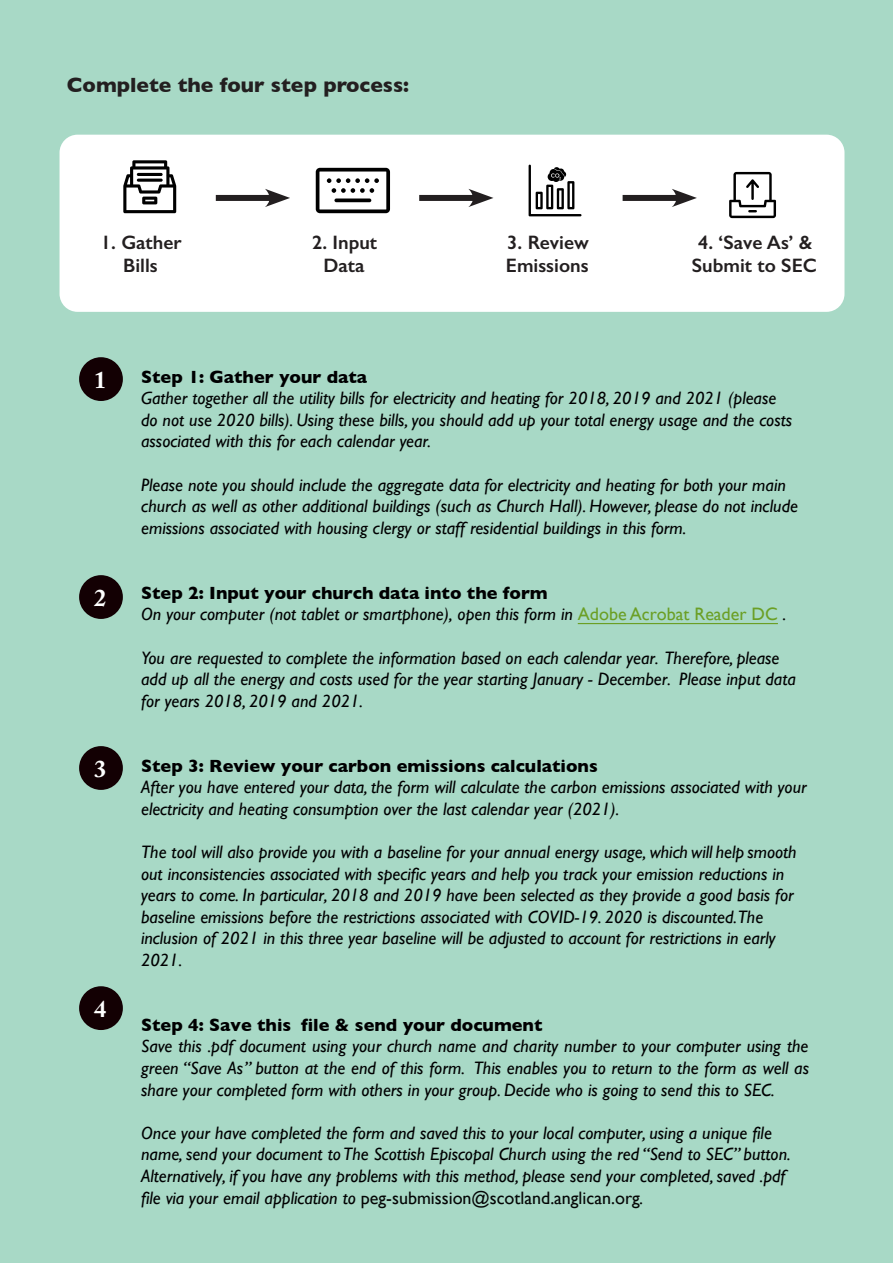
<style>
.page{position:relative;width:893px;height:1263px;background:#a8d9c6}
.page>*{position:absolute;margin:0;border:0;box-sizing:border-box;transform-origin:0 0}
.t1{font:700 24px "Adobe Caslon Pro";color:#fff}
.t2{font:700 21px "Gill Sans";color:#231f20}
.t3{font:600 19.5px/23.4px "Gill Sans";color:#231f20;text-align:center}
.t4{font:italic 18px/21.6px "Gill Sans";color:#000001}
.s1{font-weight:700;font-style:normal}
.s2{font-style:normal;color:#6b9f25}
.s3{font-style:normal;color:#040505}
</style>
<div class="page">
<div style="left:60px;top:135px;width:784px;height:177px;background:#fff;border-radius:18px"></div>
<svg style="left:123px;top:160px;width:53px;height:53px"></svg>
<svg style="left:316px;top:168px;width:74px;height:45px"></svg>
<svg style="left:529px;top:165px;width:52px;height:51px"></svg>
<svg style="left:729px;top:172px;width:47px;height:46px"></svg>
<div style="left:216px;top:195px;width:59px;height:6px;background:#231f20"></div>
<svg style="left:265px;top:189px;width:25px;height:18px"></svg>
<div style="left:419px;top:195px;width:60px;height:6px;background:#231f20"></div>
<svg style="left:468px;top:189px;width:25px;height:18px"></svg>
<div style="left:623px;top:195px;width:59px;height:6px;background:#231f20"></div>
<svg style="left:672px;top:189px;width:25px;height:18px"></svg>
<div style="left:79px;top:746px;width:44px;height:44px;background:#130003;border-radius:50%"></div>
<div style="left:79px;top:575px;width:44px;height:44px;background:#130003;border-radius:50%"></div>
<div style="left:79px;top:357px;width:44px;height:44px;background:#130003;border-radius:50%"></div>
<div style="left:79px;top:986px;width:44px;height:44px;background:#130003;border-radius:50%"></div>
<hr style="left:578px;top:623px;width:200px;height:1px;background:#6b9f25">
<p class="t2" style="left:67px;top:68px;width:344px">Complete the four step process:</p>
<p class="t3" style="left:101px;top:230px;width:82px">1. Gather</p>
<p class="t3" style="left:123px;top:254px;width:36px">Bills</p>
<p class="t3" style="left:312px;top:230px;width:67px">2. Input</p>
<p class="t3" style="left:323px;top:254px;width:43px">Data</p>
<p class="t3" style="left:507px;top:230px;width:83px">3. Review</p>
<p class="t3" style="left:506px;top:254px;width:84px">Emissions</p>
<p class="t3" style="left:692px;top:230px;width:127px">4. ‘Save As’ &amp;<br>Submit to SEC</p>
<p class="t1" style="left:94px;top:366px;width:13px">1</p>
<p class="t4" style="left:141px;top:366px;width:652px"><span class="s1">Step 1: Gather your data<br></span>Gather together all the utility bills for electricity and heating for 2018, 2019 and 2021 (please do not use 2020 bills). Using these bills, you should add up your total energy usage and the costs associated with this for each calendar year.</p>
<p class="t4" style="left:141px;top:474px;width:658px">Please note you should include the aggregate data for electricity and heating for both your main church as well as other additional buildings (such as Church Hall). However, please do not include emissions associated with housing clergy or staff residential buildings in this form.</p>
<p class="t1" style="left:94px;top:583px;width:13px">2</p>
<p class="t4" style="left:141px;top:582px;width:647px"><span class="s1">Step 2: Input your church data into the form<br></span>On your computer (not tablet or smartphone), open this form in <span class="s2">Adobe Acrobat Reader DC</span> .</p>
<p class="t4" style="left:141px;top:647px;width:656px">You are requested to complete the information based on each calendar year. Therefore, please add up all the energy and costs used for the year starting January - December. Please input data for years 2018, 2019 and 2021.</p>
<p class="t1" style="left:94px;top:754px;width:13px">3</p>
<p class="t4" style="left:141px;top:755px;width:667px"><span class="s1">Step 3: Review your carbon emissions calculations<br></span>After you have entered your data, the form will calculate the carbon emissions associated with your electricity and heating consumption over the last calendar year (2021).</p>
<p class="t4" style="left:141px;top:841px;width:657px">The tool will also provide you with a baseline for your annual energy usage, which will help smooth out inconsistencies associated with specific years and help you track your emission reductions in years to come. In particular, 2018 and 2019 have been selected as they provide a good basis for baseline emissions before the restrictions associated with COVID-19. 2020 is discounted. The inclusion of 2021 in this three year baseline will be adjusted to account for restrictions in early 2021.</p>
<p class="t1" style="left:94px;top:995px;width:13px">4</p>
<p class="t4" style="left:141px;top:1014px;width:669px"><span class="s1">Step 4: Save this file &amp; send your document<br></span>Save this .pdf document using your church name and charity number to your computer using the green “Save As” button at the end of this form. This enables you to return to the form as well as share your completed form with others in your group. Decide who is going to send this to SEC.</p>
<p class="t4" style="left:141px;top:1122px;width:651px">Once your have completed the form and saved this to your local computer, using a unique file name, send your document to The Scottish Episcopal Church using the red “Send to SEC” button.<br>Alternatively, if you have any problems with this method, please send your completed, saved .pdf file via your email application to <span class="s3">peg-submission@scotland.anglican.org</span>.</p>
</div>
